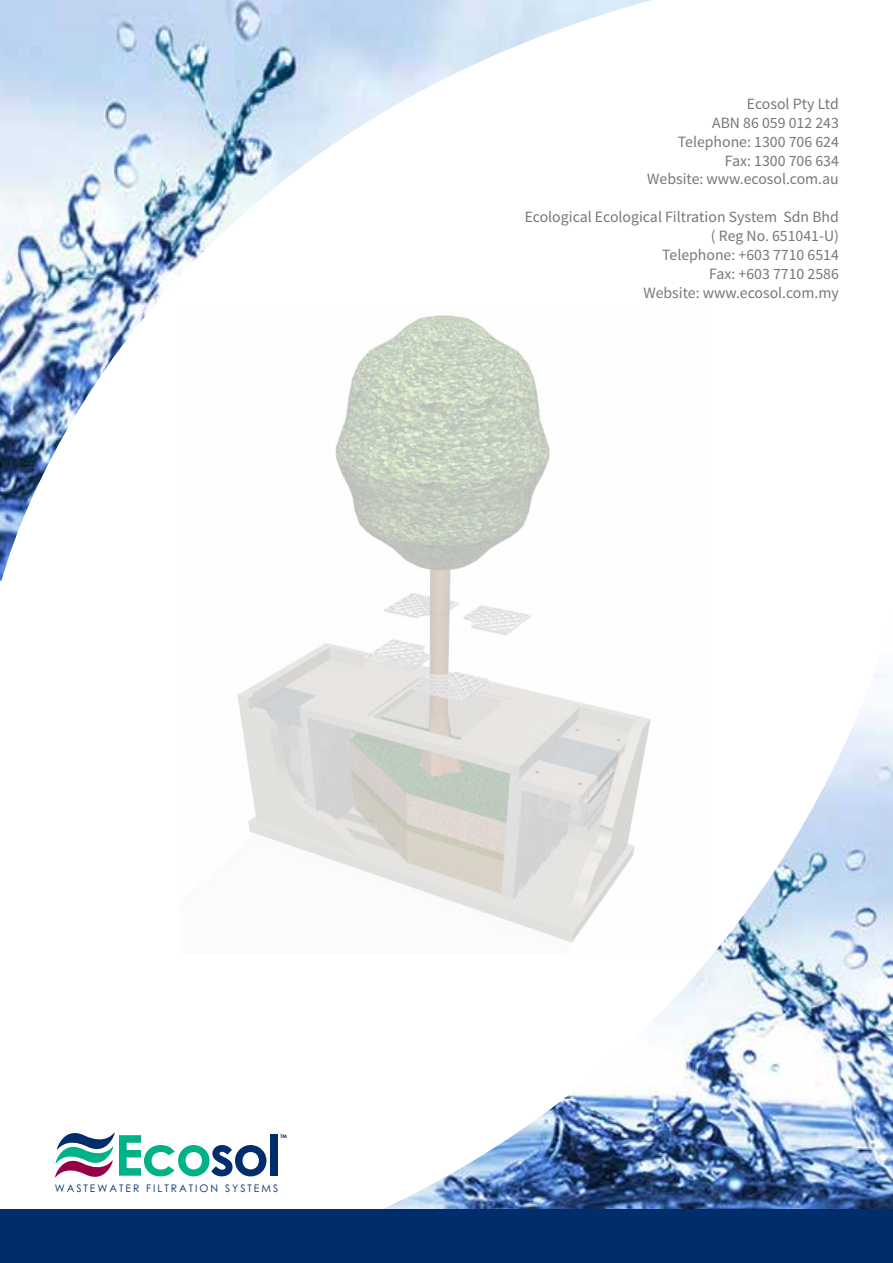
<style>
.page{position:relative;width:893px;height:1263px;background:#fff}
.page>*{position:absolute;margin:0;border:0;box-sizing:border-box;transform-origin:0 0}
.t1{font:700 56.4px "Century Gothic";letter-spacing:-.035em;color:#00b288}
.t2{font:15.75px/18.9px "Source Sans Pro";color:#77777a;text-align:right}
.t3{font:10.35px "Century Gothic";letter-spacing:.19em;color:#002e6d}
.t4{font:700 4.95px "Century Gothic";color:#002e6d}
.s1{color:#002e6d}
</style>
<div class="page">
<img style="left:0;top:0;width:651px;height:581px">
<img style="left:249px;top:674px;width:644px;height:536px">
<div style="left:0;top:1210px;width:893px;height:53px;background:#002e6d"></div>
<svg style="left:55px;top:1132px;width:60px;height:46px"></svg>
<img style="left:180px;top:310px;width:530px;height:643px">
<p class="t2" style="left:647px;top:94px;width:193px">Ecosol Pty Ltd<br>ABN 86 059 012 243<br>Telephone: 1300 706 624<br>Fax: 1300 706 634<br>Website: www.ecosol.com.au</p>
<p class="t2" style="left:525px;top:208px;width:316px">Ecological Ecological Filtration System Sdn Bhd ( Reg No. 651041-U)<br>Telephone: +603 7710 6514<br>Fax: +603 7710 2586<br>Website: www.ecosol.com.my</p>
<p class="t4" style="left:280px;top:1133px;width:8px">TM</p>
<h1 class="t1" style="left:114px;top:1123px;width:168px">Eco<span class="s1">sol</span></h1>
<p class="t3" style="left:55px;top:1181px;width:225px">WASTEWATER FILTRATION SYSTEMS</p>
</div>
